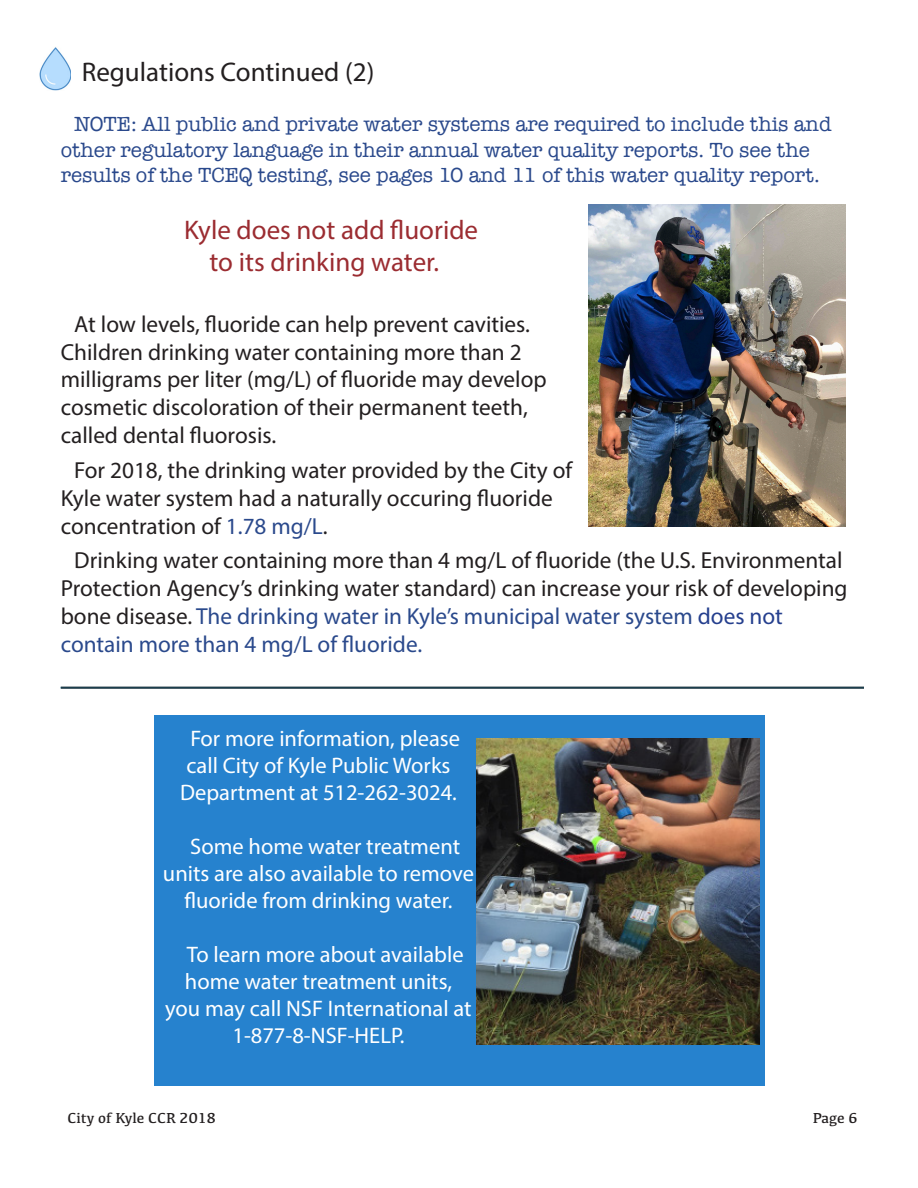
<style>
.page{position:relative;width:918px;height:1188px;background:#fff}
.page>*{position:absolute;margin:0;border:0;box-sizing:border-box;transform-origin:0 0}
.t1{font:27px/32.4px "Myriad Pro";color:#9b2c31;text-align:center}
.t2{font:27px "Myriad Pro";color:#231f20}
.t3{font:23.25px/27.9px "Myriad Pro";color:#231f20}
.t4{font:22.5px/27px "Myriad Pro";color:#fff;text-align:center}
.t5{font:21px/25.2px "American Typewriter";color:#2a498c}
.t6{font:15px "Kefa";color:#231f20}
.s1{color:#2a498c}
.s2{color:#253f8e}
</style>
<div class="page">
<img style="left:40px;top:47px;width:31px;height:43px">
<div style="left:154px;top:715px;width:610px;height:371px;background:#2682ce"></div>
<img style="left:477px;top:738px;width:283px;height:307px">
<hr style="left:61px;top:687px;width:803px;height:1px;background:#231f20">
<hr style="left:61px;top:688px;width:803px;height:1px;background:#231f20">
<img style="left:588px;top:205px;width:257px;height:322px">
<p class="t2" style="left:82px;top:55px;width:294px">Regulations Continued (2)</p>
<p class="t5" style="left:61px;top:111px;width:772px;text-indent:14px">NOTE: All public and private water systems are required to include this and other regulatory language in their annual water quality reports. To see the results of the TCEQ testing, see pages 10 and 11 of this water quality report.</p>
<p class="t1" style="left:184px;top:213px;width:296px">Kyle does not add fluoride to its drinking water.</p>
<p class="t3" style="left:61px;top:310px;width:488px;text-indent:14px">At low levels, fluoride can help prevent cavities.<br>Children drinking water containing more than 2 milligrams per liter (mg/L) of fluoride may develop cosmetic discoloration of their permanent teeth, called dental fluorosis.</p>
<p class="t3" style="left:61px;top:456px;width:513px;text-indent:14px">For 2018, the drinking water provided by the City of<br>Kyle water system had a naturally occuring fluoride concentration of <span class="s1">1.78 mg/L</span>.</p>
<p class="t3" style="left:61px;top:546px;width:788px;text-indent:14px">Drinking water containing more than 4 mg/L of fluoride (the U.S. Environmental Protection Agency’s drinking water standard) can increase your risk of developing bone disease. <span class="s1">The drinking water in Kyle’s municipal water system</span> <span class="s2">does not </span><span class="s1">contain more than 4 mg/L of fluoride.</span></p>
<p class="t4" style="left:180px;top:725px;width:282px">For more information, please call City of Kyle Public Works<br>Department at 512-262-3024.</p>
<p class="t4" style="left:190px;top:833px;width:271px">Some home water treatment</p>
<p class="t4" style="left:163px;top:860px;width:312px">units are also available to remove</p>
<p class="t4" style="left:184px;top:887px;width:270px">fluoride from drinking water.</p>
<p class="t4" style="left:187px;top:941px;width:278px">To learn more about available</p>
<p class="t4" style="left:185px;top:968px;width:269px">home water treatment units,</p>
<p class="t4" style="left:165px;top:995px;width:308px">you may call NSF International at</p>
<p class="t4" style="left:232px;top:1022px;width:174px">1-877-8-NSF-HELP.</p>
<p class="t6" style="left:68px;top:1108px;width:150px">City of Kyle CCR 2018</p>
<p class="t6" style="left:813px;top:1108px;width:46px">Page 6</p>
</div>
